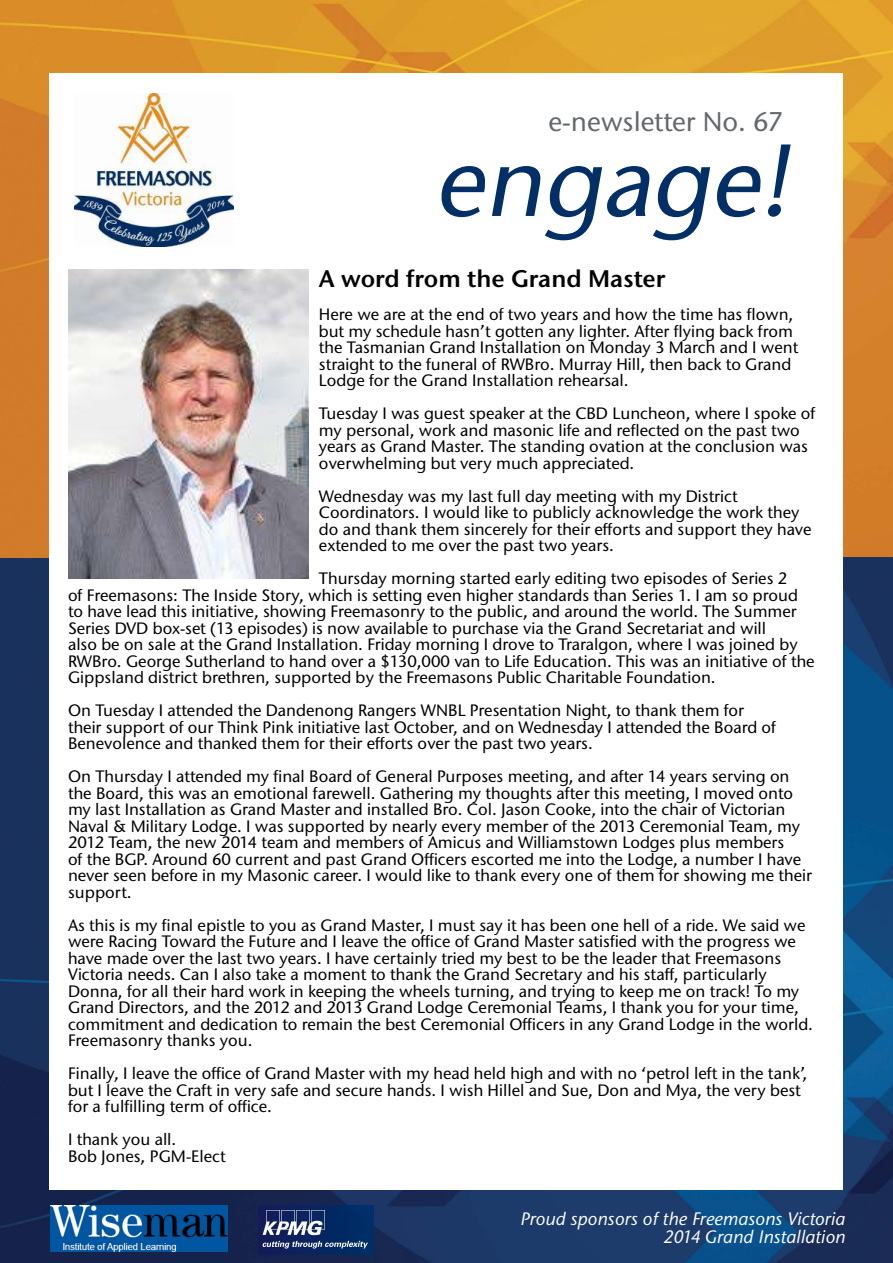
<style>
.page{position:relative;width:893px;height:1263px;background:#fff}
.page>*{position:absolute;margin:0;border:0;box-sizing:border-box;transform-origin:0 0}
.t1{font:italic 500 97.5px "Stone Sans ITC Std";color:#012f66}
.t2{font:500 27px "Stone Sans ITC Std";color:#64686d}
.t3{font:600 24px "Stone Sans ITC Std";color:#000}
.t4{font:italic 500 18px/18px "Stone Sans ITC Std";color:#fff;text-align:right}
.t5{font:500 16.5px/16.5px "Stone Sans ITC Std";color:#000}
</style>
<div class="page">
<img style="left:49px;top:1191px;width:795px;height:72px">
<img style="left:49px;top:0;width:795px;height:72px">
<img style="left:844px;top:0;width:49px;height:557px">
<img style="left:0;top:0;width:49px;height:558px">
<img style="left:844px;top:557px;width:49px;height:706px">
<img style="left:0;top:558px;width:49px;height:705px">
<img style="left:68px;top:269px;width:240px;height:309px">
<img style="left:75px;top:94px;width:159px;height:152px">
<img style="left:51px;top:1206px;width:176px;height:46px">
<svg style="left:258px;top:1206px;width:116px;height:48px;background:#2b4477"></svg>
<h2 class="t2" style="left:548px;top:110px;width:236px">e-newsletter No. 67</h2>
<h1 class="t1" style="left:434px;top:142px;width:373px">engage!</h1>
<h3 class="t3" style="left:319px;top:269px;width:348px">A word from the Grand Master</h3>
<p class="t5" style="left:319px;top:308px;width:481px">Here we are at the end of two years and how the time has flown, but my schedule hasn’t gotten any lighter. After flying back from the Tasmanian Grand Installation on Monday 3 March and I went straight to the funeral of RWBro. Murray Hill, then back to Grand Lodge for the Grand Installation rehearsal.</p>
<p class="t5" style="left:319px;top:407px;width:498px">Tuesday I was guest speaker at the CBD Luncheon, where I spoke of my personal, work and masonic life and reflected on the past two years as Grand Master. The standing ovation at the conclusion was overwhelming but very much appreciated.</p>
<p class="t5" style="left:319px;top:489px;width:494px">Wednesday was my last full day meeting with my District Coordinators. I would like to publicly acknowledge the work they do and thank them sincerely for their efforts and support they have extended to me over the past two years.</p>
<p class="t5" style="left:68px;top:572px;width:748px;text-indent:251px">Thursday morning started early editing two episodes of Series 2<br>of Freemasons: The Inside Story, which is setting even higher standards than Series 1. I am so proud to have lead this initiative, showing Freemasonry to the public, and around the world. The Summer Series DVD box-set (13 episodes) is now available to purchase via the Grand Secretariat and will<br>also be on sale at the Grand Installation. Friday morning I drove to Traralgon, where I was joined by RWBro. George Sutherland to hand over a $130,000 van to Life Education. This was an initiative of the Gippsland district brethren, supported by the Freemasons Public Charitable Foundation.</p>
<p class="t5" style="left:68px;top:704px;width:710px">On Tuesday I attended the Dandenong Rangers WNBL Presentation Night, to thank them for their support of our Think Pink initiative last October, and on Wednesday I attended the Board of<br>Benevolence and thanked them for their efforts over the past two years.</p>
<p class="t5" style="left:68px;top:770px;width:745px">On Thursday I attended my final Board of General Purposes meeting, and after 14 years serving on the Board, this was an emotional farewell. Gathering my thoughts after this meeting, I moved onto my last Installation as Grand Master and installed Bro. Col. Jason Cooke, into the chair of Victorian Naval &amp; Military Lodge. I was supported by nearly every member of the 2013 Ceremonial Team, my 2012 Team, the new 2014 team and members of Amicus and Williamstown Lodges plus members<br>of the BGP. Around 60 current and past Grand Officers escorted me into the Lodge, a number I have never seen before in my Masonic career. I would like to thank every one of them for showing me their support.</p>
<p class="t5" style="left:68px;top:918px;width:746px">As this is my final epistle to you as Grand Master, I must say it has been one hell of a ride. We said we were Racing Toward the Future and I leave the office of Grand Master satisfied with the progress we have made over the last two years. I have certainly tried my best to be the leader that Freemasons Victoria needs. Can I also take a moment to thank the Grand Secretary and his staff, particularly Donna, for all their hard work in keeping the wheels turning, and trying to keep me on track! To my Grand Directors, and the 2012 and 2013 Grand Lodge Ceremonial Teams, I thank you for your time, commitment and dedication to remain the best Ceremonial Officers in any Grand Lodge in the world.<br>Freemasonry thanks you.</p>
<p class="t5" style="left:68px;top:1067px;width:741px">Finally, I leave the office of Grand Master with my head held high and with no ‘petrol left in the tank’, but I leave the Craft in very safe and secure hands. I wish Hillel and Sue, Don and Mya, the very best for a fulfilling term of office.</p>
<p class="t5" style="left:68px;top:1133px;width:159px">I thank you all.<br>Bob Jones, PGM-Elect</p>
<p class="t4" style="left:520px;top:1212px;width:327px">Proud sponsors of the Freemasons Victoria<br>2014 Grand Installation</p>
</div>
